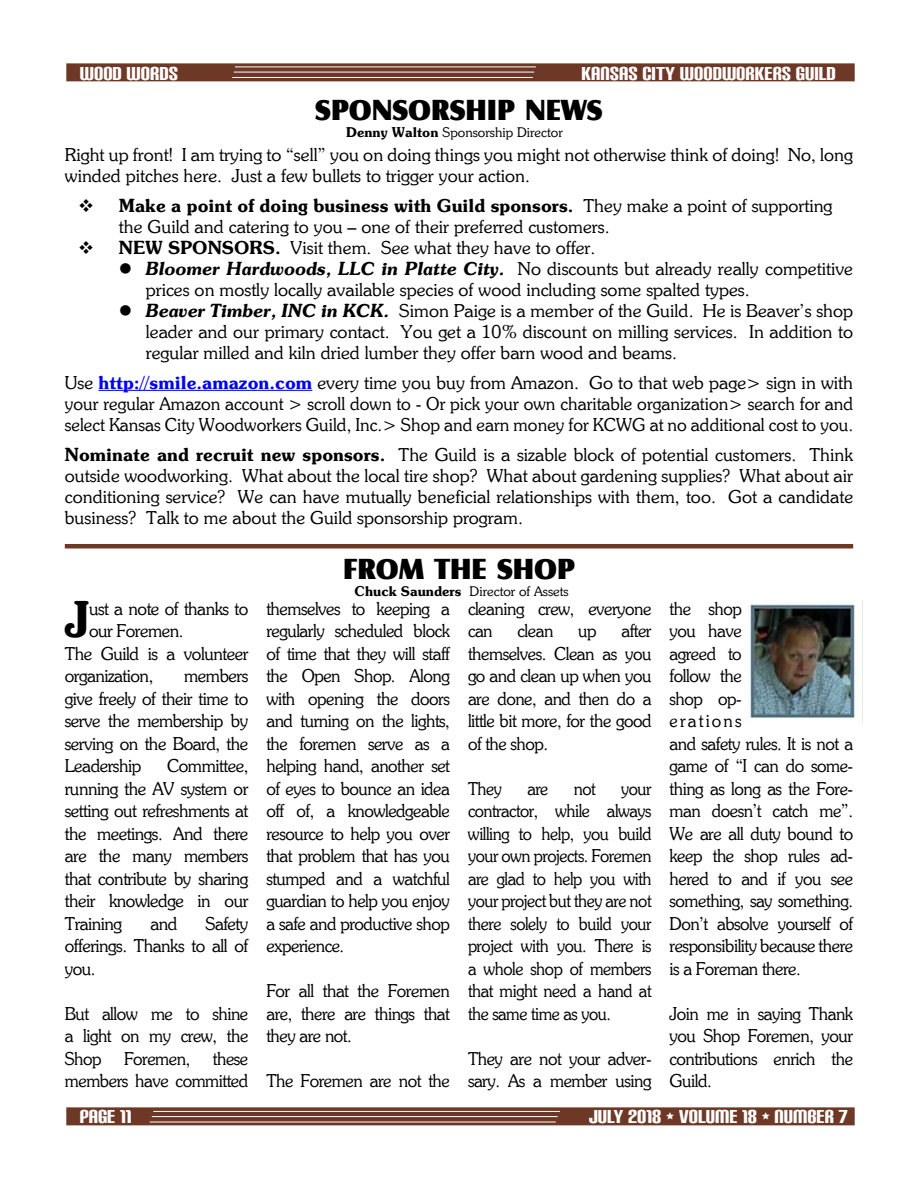
<style>
.page{position:relative;width:918px;height:1188px;background:#fff}
.page>*{position:absolute;margin:0;border:0;box-sizing:border-box;transform-origin:0 0}
.t1{font:49.05px "Souvienne Bold SWFTE";color:#000;scale:.95 1}
.t2{font:30px "Castle T Ultr";color:#000}
.t3{font:22.5px "Carbon Block";color:#fff}
.t4{font:18px/22.5px "Souvienne Regular SWFTE";letter-spacing:-.03em;color:#000;text-align:justify;scale:.95 1}
.t5{font:18px/21px "Souvienne Regular SWFTE";color:#000}
.t6{font:18px/21px "Souvienne Regular SWFTE";letter-spacing:-.03em;color:#000;text-align:justify}
.t7{font:18px/22.5px "Souvienne Regular SWFTE";letter-spacing:-.03em;color:#000;text-align:justify;scale:.96 1}
.t8{font:18px/22.5px "Souvienne Regular SWFTE";letter-spacing:-.03em;color:#000;text-align:justify;scale:.92 1}
.t9{font:18px "Souvienne Bold SWFTE";color:#000}
.t10{font:13.5px "Souvienne Regular SWFTE";color:#000}
.s1{font-family:"Souvienne Bold SWFTE"}
.s2{font-family:"Souvienne Regular SWFTE"}
.s3{font-family:"Souvienne Bold Italic SWFTE"}
.s4{font-family:"Souvienne Bold SWFTE";color:#00f}
</style>
<div class="page">
<div style="left:66px;top:63px;width:789px;height:18px;background:#6e3827"></div>
<hr style="left:235px;top:67px;width:301px;height:1px;background:#fff">
<hr style="left:232px;top:77px;width:301px;height:1px;background:#fff">
<hr style="left:234px;top:72px;width:300px;height:1px;background:#fff">
<div style="left:66px;top:1107px;width:789px;height:18px;background:#6e3827"></div>
<hr style="left:153px;top:1111px;width:407px;height:1px;background:#fff">
<hr style="left:150px;top:1122px;width:406px;height:1px;background:#fff">
<hr style="left:152px;top:1116px;width:406px;height:1px;background:#fff">
<hr style="left:98px;top:390px;width:214px;height:1px;background:#00f">
<hr style="left:65px;top:544px;width:788px;height:4px;background:#6e3827">
<img style="left:748px;top:600px;width:115px;height:123px">
<p class="t3" style="left:80px;top:59px;width:100px">WOOD WORDS</p>
<p class="t3" style="left:581px;top:59px;width:256px">KANSAS CITY WOODWORKERS GUILD</p>
<h2 class="t2" style="left:315px;top:97px;width:289px">SPONSORSHIP NEWS</h2>
<p class="t10" style="left:346px;top:126px;width:218px"><span class="s1">Denny Walton</span> Sponsorship Director</p>
<p class="t5" style="left:65px;top:145px;width:790px">Right up front! I am trying to “sell” you on doing things you might not otherwise think of doing! No, long winded pitches here. Just a few bullets to trigger your action.</p>
<p class="t9" style="left:119px;top:198px;width:715px">Make a point of doing business with Guild sponsors. <span class="s2">They make a point of supporting</span></p>
<p class="t5" style="left:119px;top:217px;width:492px">the Guild and catering to you – one of their preferred customers.</p>
<p class="t5" style="left:119px;top:238px;width:478px"><span class="s1">NEW SPONSORS.</span> Visit them. See what they have to offer.</p>
<p class="t5" style="left:146px;top:259px;width:709px"><span class="s3">Bloomer Hardwoods, LLC in Platte City.</span> No discounts but already really competitive</p>
<p class="t5" style="left:146px;top:280px;width:605px">prices on mostly locally available species of wood including some spalted types.</p>
<p class="t5" style="left:146px;top:301px;width:709px"><span class="s3">Beaver Timber, INC in KCK.</span> Simon Paige is a member of the Guild. He is Beaver’s shop</p>
<p class="t5" style="left:146px;top:322px;width:709px">leader and our primary contact. You get a 10% discount on milling services. In addition to</p>
<p class="t5" style="left:146px;top:343px;width:533px">regular milled and kiln dried lumber they offer barn wood and beams.</p>
<p class="t6" style="left:65px;top:373px;width:790px">Use <span class="s4">http://smile.amazon.com</span> every time you buy from Amazon. Go to that web page&gt; sign in with your regular Amazon account &gt; scroll down to - Or pick your own charitable organization&gt; search for and select Kansas City Woodworkers Guild, Inc.&gt; Shop and earn money for KCWG at no additional cost to you.</p>
<p class="t6" style="left:65px;top:445px;width:790px"><span class="s1">Nominate and recruit new sponsors.</span> The Guild is a sizable block of potential customers. Think outside woodworking. What about the local tire shop? What about gardening supplies? What about air conditioning service? We can have mutually beneficial relationships with them, too. Got a candidate business? Talk to me about the Guild sponsorship program.</p>
<h1 class="t1" style="left:65px;top:601px;width:28px">J</h1>
<p class="t7" style="left:89px;top:598px;width:168px">ust a note of thanks to</p>
<p class="t7" style="left:89px;top:620px;width:100px">our Foremen.</p>
<p class="t7" style="left:65px;top:643px;width:193px">The Guild is a volunteer</p>
<p class="t7" style="left:65px;top:665px;width:94px">organization,</p>
<p class="t7" style="left:65px;top:665px;width:193px;text-indent:119px">members give freely of their time to serve the membership by serving on the Board, the Leadership</p>
<p class="t7" style="left:65px;top:755px;width:193px;text-indent:103px">Committee, running the AV system or setting out refreshments at the meetings. And there are the many members that contribute by sharing their knowledge in our Training</p>
<p class="t7" style="left:65px;top:913px;width:193px;text-indent:141px">Safety offerings. Thanks to all of you.</p>
<p class="t4" style="left:65px;top:1003px;width:195px">But allow me to shine a light on my crew, the Shop Foremen, these members have committed</p>
<p class="t7" style="left:150px;top:913px;width:30px">and</p>
<h2 class="t2" style="left:343px;top:556px;width:233px">FROM THE SHOP</h2>
<p class="t4" style="left:468px;top:598px;width:195px">cleaning crew, everyone can</p>
<p class="t10" style="left:355px;top:586px;width:216px"><span class="s1">Chuck Saunders</span> Director of Assets</p>
<p class="t4" style="left:266px;top:598px;width:195px">themselves to keeping a regularly scheduled block of time that they will staff the Open Shop. Along with opening the doors and turning on the lights, the foremen serve as a helping hand, another set of eyes to bounce an idea off of, a knowledgeable resource to help you over that problem that has you stumped and a watchful guardian to help you enjoy a safe and productive shop experience.</p>
<p class="t4" style="left:266px;top:980px;width:195px">For all that the Foremen are, there are things that they are not.</p>
<p class="t4" style="left:266px;top:1070px;width:195px">The Foremen are not the</p>
<p class="t4" style="left:518px;top:620px;width:39px">clean</p>
<p class="t4" style="left:578px;top:620px;width:21px">up</p>
<p class="t4" style="left:468px;top:620px;width:195px;text-indent:153px">after themselves. Clean as you go and clean up when you are done, and then do a little bit more, for the good of the shop.</p>
<p class="t8" style="left:468px;top:778px;width:38px">They</p>
<p class="t8" style="left:527px;top:778px;width:24px">are</p>
<p class="t8" style="left:574px;top:778px;width:25px">not</p>
<p class="t8" style="left:468px;top:778px;width:201px;text-indent:153px">your contractor, while always willing to help, you build your own projects. Foremen are glad to help you with your project but they are not there solely to build your project with you. There is a whole shop of members that might need a hand at the same time as you.</p>
<p class="t4" style="left:468px;top:1048px;width:195px">They are not your adver&shy;sary. As a member using</p>
<p class="t4" style="left:670px;top:598px;width:195px;text-align:left">the shop<br>you have<br>agreed to<br>follow the<br>shop op-<br>erations<br>and safety rules. It is not a game of “I can do some&shy;thing as long as the Fore&shy;man doesn’t catch me”.<br>We are all duty bound to keep the shop rules ad&shy;hered to and if you see something, say something.<br>Don’t absolve yourself of responsibility because there is a Foreman there.</p>
<p class="t4" style="left:670px;top:1003px;width:195px">Join me in saying Thank you Shop Foremen, your contributions enrich the Guild.</p>
<p class="t3" style="left:80px;top:1102px;width:53px">PAGE 11</p>
<p class="t3" style="left:589px;top:1102px;width:260px">JULY 2018 • VOLUME 18 • NUMBER 7</p>
</div>
